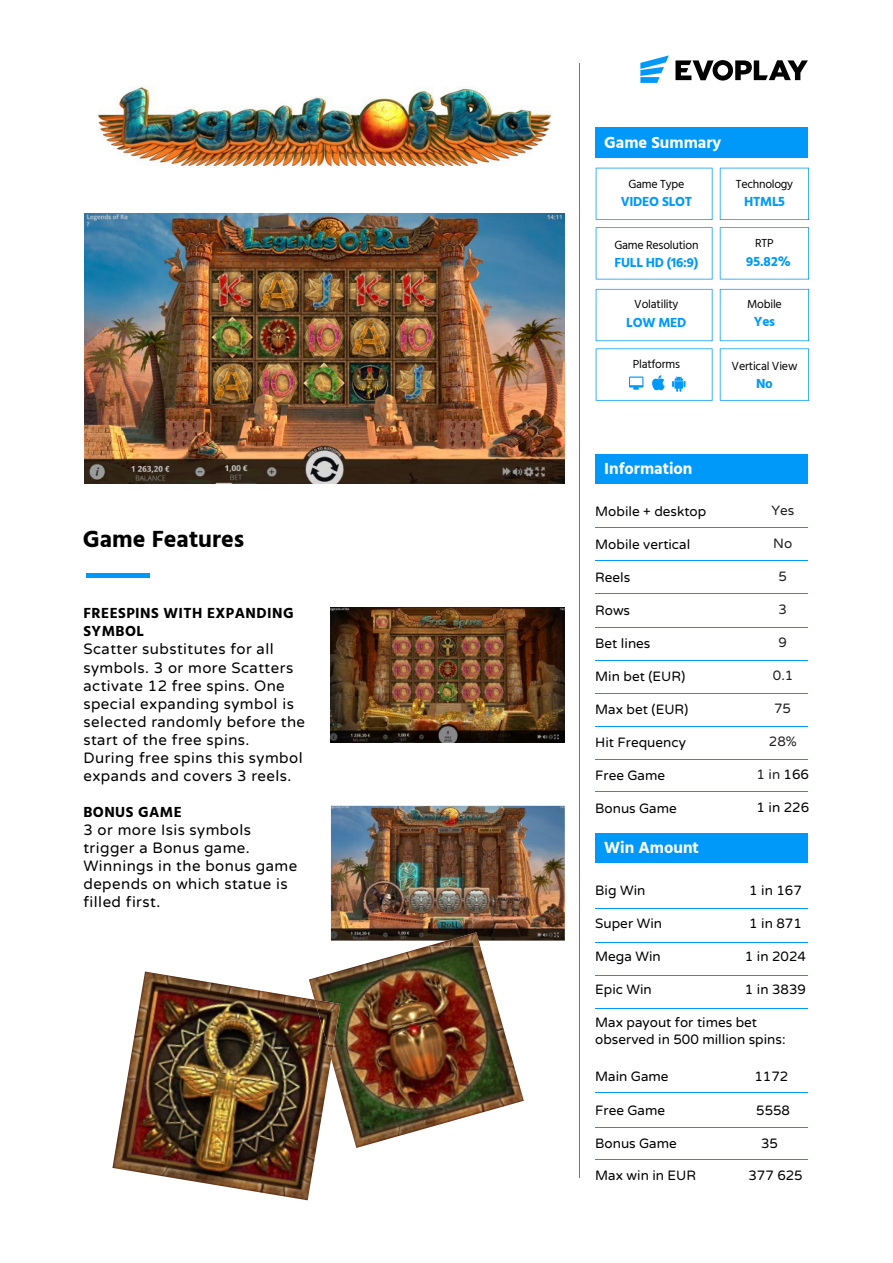
<style>
.page{position:relative;width:893px;height:1263px;background:#fff}
.page>*{position:absolute;margin:0;border:0;box-sizing:border-box;transform-origin:0 0}
.t1{font:700 24px "Hind";color:#000}
.t2{font:700 16.5px "Hind";color:#fff}
.t3{font:15px/18px "Varela Round";letter-spacing:.03em;color:#000}
.t4{font:700 15px/18px "Hind";letter-spacing:.03em;color:#000}
.t5{font:13.5px/16.2px "Varela Round";color:#000}
.t6{font:700 13.5px "Hind";letter-spacing:-.02em;color:#0099fa}
.t7{font:13.5px "Varela Round";color:#231f20}
.t8{font:12px "Hind";letter-spacing:-.02em;color:#000}
.s1{color:#000}
</style>
<div class="page">
<hr style="left:86px;top:573px;width:63px;height:4px;background:#0099fa">
<hr style="left:579px;top:64px;width:1px;height:1114px;background:#0099fa">
<div style="left:595px;top:128px;width:213px;height:29px;background:#0099fa"></div>
<hr style="left:595px;top:527px;width:213px;height:1px;background:#0099fa">
<hr style="left:595px;top:561px;width:213px;height:1px;background:#0099fa">
<hr style="left:595px;top:594px;width:213px;height:1px;background:#0099fa">
<hr style="left:595px;top:627px;width:213px;height:1px;background:#0099fa">
<hr style="left:595px;top:660px;width:213px;height:1px;background:#0099fa">
<hr style="left:595px;top:693px;width:213px;height:1px;background:#0099fa">
<hr style="left:595px;top:726px;width:213px;height:1px;background:#0099fa">
<hr style="left:595px;top:759px;width:213px;height:1px;background:#0099fa">
<hr style="left:595px;top:791px;width:213px;height:1px;background:#0099fa">
<hr style="left:595px;top:1009px;width:213px;height:1px;background:#0099fa">
<hr style="left:595px;top:1093px;width:213px;height:1px;background:#0099fa">
<hr style="left:595px;top:1127px;width:213px;height:1px;background:#0099fa">
<hr style="left:595px;top:909px;width:213px;height:1px;background:#0099fa">
<hr style="left:595px;top:942px;width:213px;height:1px;background:#0099fa">
<hr style="left:595px;top:975px;width:213px;height:1px;background:#0099fa">
<div style="left:595px;top:454px;width:213px;height:29px;background:#0099fa"></div>
<div style="left:595px;top:833px;width:213px;height:30px;background:#0099fa"></div>
<svg style="left:720px;top:168px;width:89px;height:52px"></svg>
<svg style="left:596px;top:168px;width:116px;height:52px"></svg>
<svg style="left:720px;top:227px;width:89px;height:52px"></svg>
<svg style="left:596px;top:227px;width:116px;height:52px"></svg>
<svg style="left:720px;top:289px;width:89px;height:52px"></svg>
<svg style="left:596px;top:289px;width:116px;height:52px"></svg>
<svg style="left:720px;top:348px;width:89px;height:53px"></svg>
<svg style="left:596px;top:348px;width:116px;height:53px"></svg>
<hr style="left:595px;top:1159px;width:213px;height:1px;background:#0099fa">
<img style="left:84px;top:213px;width:481px;height:270px">
<img style="left:98px;top:87px;width:453px;height:79px">
<img style="left:331px;top:608px;width:234px;height:134px">
<img style="left:331px;top:806px;width:234px;height:134px">
<img style="left:331px;top:946px;width:193px;height:202px">
<img style="left:427px;top:932px;width:53px;height:14px">
<img style="left:112px;top:971px;width:219px;height:229px">
<img style="left:315px;top:1000px;width:25px;height:59px">
<svg style="left:640px;top:55px;width:29px;height:28px"></svg>
<svg style="left:675px;top:60px;width:133px;height:21px"></svg>
<h1 class="t1" style="left:83px;top:525px;width:163px">Game Features</h1>
<p class="t4" style="left:83px;top:604px;width:212px">FREESPINS WITH EXPANDING<br>SYMBOL</p>
<p class="t3" style="left:83px;top:641px;width:223px">Scatter substitutes for all symbols. 3 or more Scatters activate 12 free spins. One special expanding symbol is selected randomly before the start of the free spins.<br>During free spins this symbol expands and covers 3 reels.</p>
<p class="t4" style="left:83px;top:802px;width:100px">BONUS GAME</p>
<p class="t3" style="left:83px;top:821px;width:215px">3 or more Isis symbols trigger a Bonus game.<br>Winnings in the bonus game depends on which statue is filled first.</p>
<p class="t2" style="left:604px;top:133px;width:119px">Game Summary</p>
<p class="t8" style="left:628px;top:176px;width:57px">Game Type</p>
<p class="t6" style="left:621px;top:193px;width:73px">VIDEO SLOT</p>
<p class="t8" style="left:736px;top:176px;width:59px">Technology</p>
<p class="t6" style="left:744px;top:194px;width:43px">HTML5</p>
<p class="t8" style="left:614px;top:237px;width:86px">Game Resolution</p>
<p class="t8" style="left:755px;top:235px;width:20px">RTP</p>
<p class="t6" style="left:615px;top:254px;width:85px">FULL HD (16:9)</p>
<p class="t8" style="left:634px;top:296px;width:46px">Volatility</p>
<p class="t6" style="left:626px;top:314px;width:62px">LOW MED</p>
<p class="t6" style="left:746px;top:253px;width:46px">95.82%</p>
<p class="t8" style="left:747px;top:296px;width:36px">Mobile</p>
<p class="t6" style="left:754px;top:314px;width:23px">Yes</p>
<p class="t8" style="left:633px;top:356px;width:49px">Platforms</p>
<p class="t8" style="left:732px;top:358px;width:67px">Vertical View</p>
<p class="t6" style="left:756px;top:375px;width:18px">No</p>
<p class="t2" style="left:604px;top:459px;width:90px">Information</p>
<p class="t5" style="left:595px;top:503px;width:113px">Mobile + desktop</p>
<p class="t5" style="left:595px;top:536px;width:97px">Mobile vertical</p>
<p class="t5" style="left:595px;top:569px;width:37px">Reels</p>
<p class="t5" style="left:595px;top:602px;width:36px">Rows</p>
<p class="t5" style="left:595px;top:635px;width:57px">Bet lines</p>
<p class="t5" style="left:595px;top:668px;width:92px">Min bet (EUR)</p>
<p class="t5" style="left:595px;top:701px;width:95px">Max bet (EUR)</p>
<p class="t5" style="left:595px;top:734px;width:92px">Hit Frequency</p>
<p class="t5" style="left:595px;top:767px;width:71px">Free Game</p>
<p class="t5" style="left:595px;top:800px;width:83px">Bonus Game</p>
<p class="t2" style="left:604px;top:837px;width:96px">Win Amount</p>
<p class="t5" style="left:595px;top:882px;width:52px">Big Win</p>
<p class="t5" style="left:595px;top:915px;width:68px">Super Win</p>
<p class="t5" style="left:595px;top:948px;width:67px">Mega Win</p>
<p class="t5" style="left:595px;top:981px;width:58px">Epic Win</p>
<p class="t7" style="left:771px;top:503px;width:24px">Yes</p>
<p class="t7" style="left:773px;top:536px;width:21px">No</p>
<p class="t7" style="left:779px;top:569px;width:10px">5</p>
<p class="t7" style="left:779px;top:602px;width:10px">3</p>
<p class="t7" style="left:779px;top:635px;width:10px">9</p>
<p class="t7" style="left:773px;top:668px;width:22px">0.1</p>
<p class="t7" style="left:774px;top:701px;width:18px">75</p>
<p class="t7" style="left:769px;top:734px;width:29px">28%</p>
<p class="t7" style="left:756px;top:767px;width:54px">1 in <span class="s1">166</span></p>
<p class="t5" style="left:756px;top:800px;width:54px">1 in 226</p>
<p class="t5" style="left:749px;top:883px;width:54px">1 in 167</p>
<p class="t5" style="left:749px;top:916px;width:54px">1 in 871</p>
<p class="t5" style="left:745px;top:949px;width:63px">1 in 2024</p>
<p class="t5" style="left:745px;top:982px;width:63px">1 in 3839</p>
<p class="t5" style="left:595px;top:1015px;width:192px">Max payout for times bet observed in 500 million spins:</p>
<p class="t5" style="left:754px;top:1068px;width:35px">1172</p>
<p class="t5" style="left:756px;top:1102px;width:35px">5558</p>
<p class="t5" style="left:761px;top:1135px;width:18px">35</p>
<p class="t5" style="left:595px;top:1068px;width:75px">Main Game</p>
<p class="t5" style="left:595px;top:1102px;width:71px">Free Game</p>
<p class="t5" style="left:595px;top:1135px;width:83px">Bonus Game</p>
<p class="t5" style="left:595px;top:1167px;width:102px">Max win in EUR</p>
<p class="t5" style="left:748px;top:1167px;width:56px">377 625</p>
</div>
